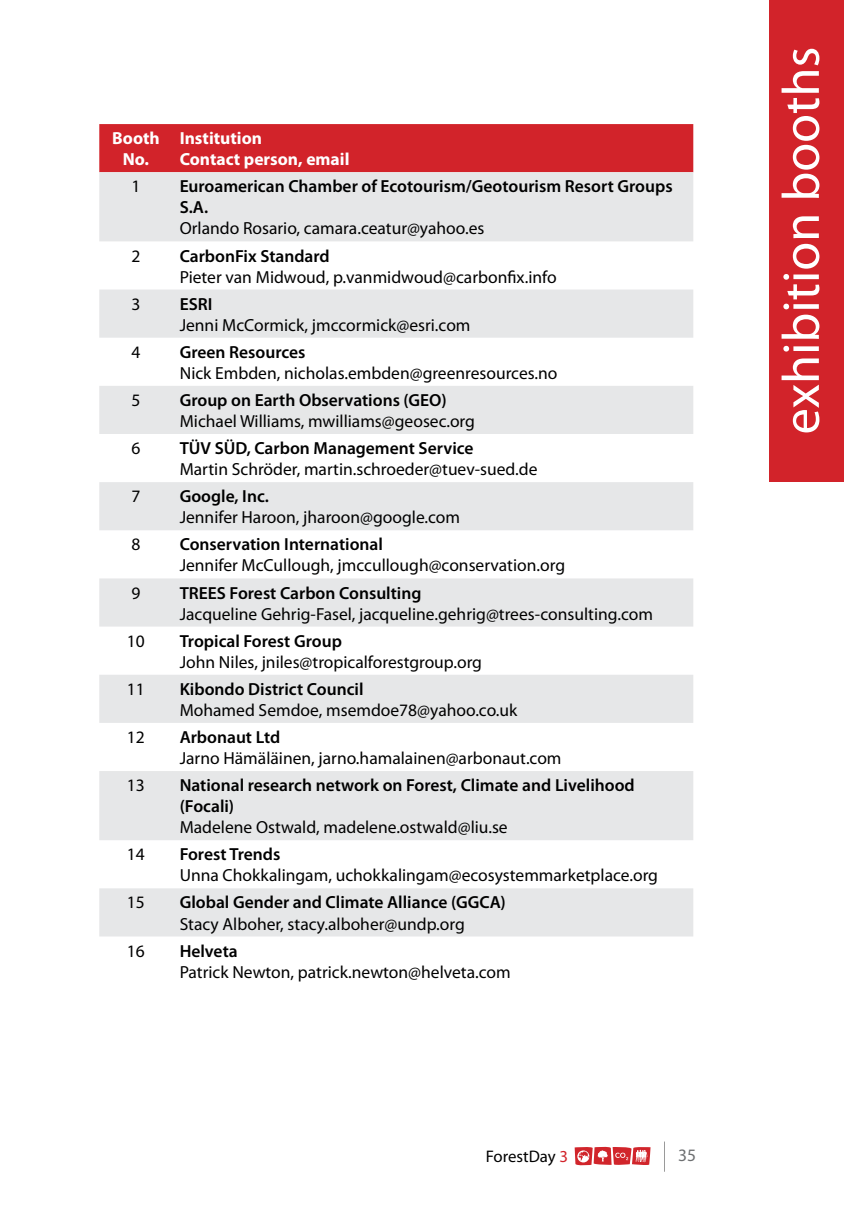
<style>
.page{position:relative;width:844px;height:1216px;background:#fff}
.page>*{position:absolute;margin:0;border:0;box-sizing:border-box;transform-origin:0 0}
.t1{font:52.5px "Myriad Pro";color:#fff}
.t2{font:17.5px "Myriad Pro";color:#000}
.t3{font:600 17.5px/21px "Myriad Pro";color:#000}
.t4{font:700 17.5px/21px "Myriad Pro";color:#fff;text-align:center}
.t5{font:17.5px "Myriad Pro";color:#6d6f71}
.t6{font:16.8px "Myriad Pro";color:#000}
.s1{color:#d2232a}
</style>
<div class="page">
<hr style="left:664px;top:1141px;width:1px;height:30px;background:#000">
<svg style="left:574px;top:1146px;width:76px;height:20px"></svg>
<div style="left:769px;top:0;width:74px;height:481px;background:#d2232a"></div>
<div style="left:99px;top:124px;width:594px;height:48px;background:#d2232a"></div>
<svg style="left:99px;top:172px;width:594px;height:764px;fill:#e6e7e8"></svg>
<p class="t4" style="left:112px;top:127px;width:49px">Booth<br>No.</p>
<p class="t4" style="left:180px;top:127px;width:171px;text-align:left">Institution<br>Contact person, email</p>
<p class="t2" style="left:131px;top:176px;width:10px">1</p>
<p class="t3" style="left:180px;top:175px;width:494px">Euroamerican Chamber of Ecotourism/Geotourism Resort Groups<br>S.A.</p>
<p class="t2" style="left:180px;top:218px;width:306px">Orlando Rosario, camara.ceatur@yahoo.es</p>
<p class="t2" style="left:131px;top:245px;width:10px">2</p>
<p class="t3" style="left:180px;top:245px;width:151px">CarbonFix Standard</p>
<p class="t2" style="left:180px;top:266px;width:378px">Pieter van Midwoud, p.vanmidwoud@carbonfix.info</p>
<p class="t2" style="left:131px;top:293px;width:10px">3</p>
<p class="t3" style="left:180px;top:293px;width:34px">ESRI</p>
<p class="t2" style="left:180px;top:314px;width:292px">Jenni McCormick, jmccormick@esri.com</p>
<p class="t2" style="left:131px;top:341px;width:10px">4</p>
<p class="t3" style="left:180px;top:341px;width:127px">Green Resources</p>
<p class="t2" style="left:180px;top:362px;width:379px">Nick Embden, nicholas.embden@greenresources.no</p>
<p class="t2" style="left:131px;top:389px;width:10px">5</p>
<p class="t3" style="left:180px;top:389px;width:268px">Group on Earth Observations (GEO)</p>
<p class="t2" style="left:180px;top:410px;width:297px">Michael Williams, mwilliams@geosec.org</p>
<p class="t2" style="left:131px;top:437px;width:10px">6</p>
<p class="t3" style="left:180px;top:437px;width:295px">TÜV SÜD, Carbon Management Service</p>
<p class="t2" style="left:180px;top:458px;width:359px">Martin Schröder, martin.schroeder@tuev-sued.de</p>
<p class="t2" style="left:131px;top:485px;width:10px">7</p>
<p class="t3" style="left:180px;top:485px;width:91px">Google, Inc.</p>
<p class="t2" style="left:180px;top:506px;width:282px">Jennifer Haroon, jharoon@google.com</p>
<p class="t2" style="left:131px;top:533px;width:10px">8</p>
<p class="t3" style="left:180px;top:533px;width:205px">Conservation International</p>
<p class="t2" style="left:180px;top:554px;width:387px">Jennifer McCullough, jmccullough@conservation.org</p>
<p class="t2" style="left:131px;top:582px;width:10px">9</p>
<p class="t3" style="left:180px;top:581px;width:243px">TREES Forest Carbon Consulting</p>
<p class="t2" style="left:180px;top:603px;width:474px">Jacqueline Gehrig-Fasel, jacqueline.gehrig@trees-consulting.com</p>
<p class="t2" style="left:127px;top:630px;width:19px">10</p>
<p class="t3" style="left:180px;top:630px;width:164px">Tropical Forest Group</p>
<p class="t2" style="left:180px;top:651px;width:304px">John Niles, jniles@tropicalforestgroup.org</p>
<p class="t2" style="left:127px;top:678px;width:19px">11</p>
<p class="t3" style="left:180px;top:678px;width:185px">Kibondo District Council</p>
<p class="t2" style="left:180px;top:699px;width:339px">Mohamed Semdoe, msemdoe78@yahoo.co.uk</p>
<p class="t2" style="left:127px;top:726px;width:19px">12</p>
<p class="t3" style="left:180px;top:726px;width:102px">Arbonaut Ltd</p>
<p class="t2" style="left:180px;top:747px;width:383px">Jarno Hämäläinen, jarno.hamalainen@arbonaut.com</p>
<p class="t2" style="left:127px;top:774px;width:19px">13</p>
<p class="t3" style="left:180px;top:774px;width:456px">National research network on Forest, Climate and Livelihood (Focali)</p>
<p class="t2" style="left:180px;top:816px;width:329px">Madelene Ostwald, madelene.ostwald@liu.se</p>
<p class="t2" style="left:127px;top:843px;width:19px">14</p>
<p class="t3" style="left:180px;top:843px;width:102px">Forest Trends</p>
<p class="t2" style="left:180px;top:864px;width:479px">Unna Chokkalingam, uchokkalingam@ecosystemmarketplace.org</p>
<p class="t2" style="left:127px;top:891px;width:19px">15</p>
<p class="t3" style="left:180px;top:891px;width:327px">Global Gender and Climate Alliance (GGCA)</p>
<p class="t2" style="left:180px;top:912px;width:286px">Stacy Alboher, stacy.alboher@undp.org</p>
<p class="t2" style="left:127px;top:939px;width:19px">16</p>
<p class="t3" style="left:180px;top:939px;width:60px">Helveta</p>
<p class="t2" style="left:180px;top:960px;width:332px">Patrick Newton, patrick.newton@helveta.com</p>
<p class="t6" style="left:485px;top:1146px;width:84px">ForestDay <span class="s1">3</span></p>
<p class="t5" style="left:678px;top:1144px;width:19px">35</p>
<h1 class="t1" style="left:768px;top:434px;width:389px;rotate:-90deg">exhibition booths</h1>
</div>
